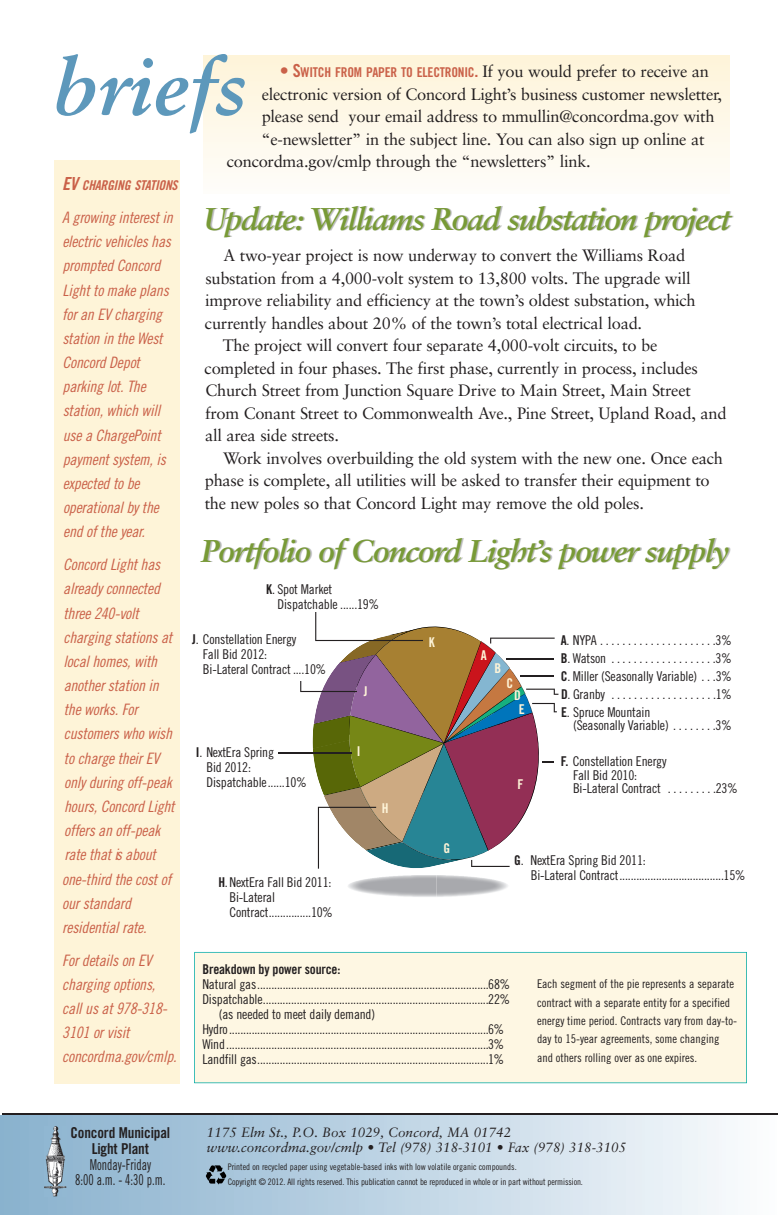
<style>
.page{position:relative;width:783px;height:1215px;background:#fff}
.page>*{position:absolute;margin:0;border:0;box-sizing:border-box;transform-origin:0 0}
.t1{font:italic 700 79.5px "Sabon";color:#5d98bb}
.t2{font:italic 700 31.5px "Sabon";letter-spacing:-.045em;color:#789a36}
.t3{font:16.5px "Sabon";letter-spacing:-.015em;color:#231f20}
.t4{font:15.75px/24.2px "Trade Gothic Cond Eighteen Obl";letter-spacing:-.015em;color:#ca6149}
.t5{font:15px/15.8px "Trade Gothic Cond Eighteen";color:#231f20;text-align:center;scale:.8 1}
.t6{font:15px/15.8px "Trade Gothic Bold Cond Twenty";letter-spacing:-.01em;color:#231f20;text-align:center}
.t7{font:13.5px/15px "Trade Gothic Cond Eighteen";letter-spacing:-.015em;color:#231f20}
.t8{font:italic 13.5px/15px "Sabon";color:#231f20}
.t9{font:13.5px "Trade Gothic Bold Cond Twenty";letter-spacing:-.015em;color:#231f20}
.t10{font:13.5px "Trade Gothic Bold Cond Twenty Obl";letter-spacing:-.02em;color:#ca6149}
.t11{font:13.5px/14.4px "Trade Gothic Bold Cond Twenty";color:#fef4d8;text-align:center}
.t12{font:12px/18.3px "Trade Gothic Cond Eighteen";color:#231f20}
.t13{font:9px/15px "Trade Gothic Cond Eighteen";letter-spacing:-.015em;color:#231f20}
.s1{font-family:"Trade Gothic Bold Cond Twenty";font-size:18px;color:#ca6149}
.s2{font-family:"Trade Gothic Bold Cond Twenty";font-size:13.5px;color:#ca6149}
.s3{font-size:18px}
.s4{font-family:"Trade Gothic Bold Cond Twenty"}
</style>
<div class="page">
<div style="left:194px;top:952px;width:553px;height:131px;background:#fef7e3"></div>
<img style="left:348px;top:875px;width:160px;height:22px">
<div style="left:0;top:1115px;width:776px;height:100px;background:linear-gradient(to right,#86afcd,#f9fbfd)"></div>
<hr style="left:2px;top:1114px;width:776px;height:1px;background:#231f20">
<img style="left:44px;top:1126px;width:22px;height:70px">
<div style="left:54px;top:160px;width:125px;height:924px;background:#fef4d8"></div>
<div style="left:203px;top:55px;width:526px;height:139px;background:linear-gradient(to bottom,#fef4d9,#fefdfa)"></div>
<svg style="left:206px;top:1165px;width:20px;height:20px"></svg>
<hr style="left:278px;top:752px;width:74px;height:2px;background:#231f20">
<svg style="left:300px;top:612px;width:258px;height:257px"></svg>
<h1 class="t1" style="left:53px;top:39px;width:194px">briefs</h1>
<p class="t3" style="left:280px;top:62px;width:431px"><span class="s1">• S</span><span class="s2">WITCH FROM PAPER TO ELECTRONIC</span><span class="s1">.</span> If you would prefer to receive an</p>
<p class="t3" style="left:262px;top:84px;width:462px">electronic version of Concord Light’s business customer newsletter,</p>
<p class="t3" style="left:262px;top:107px;width:454px">please send your email address to mmullin@concordma.gov with</p>
<p class="t3" style="left:262px;top:129px;width:444px">“e-newsletter” in the subject line. You can also sign up online at</p>
<p class="t3" style="left:227px;top:152px;width:365px">concordma.gov/cmlp through the “newsletters” link.</p>
<p class="t10" style="left:62px;top:177px;width:117px"><span class="s3">EV</span> CHARGING STATIONS</p>
<p class="t4" style="left:62px;top:205px;width:112px">A growing interest in electric vehicles has prompted Concord<br>Light to make plans for an EV charging station in the West<br>Concord Depot parking lot. The station, which will use a ChargePoint payment system, is expected to be operational by the end of the year.</p>
<p class="t4" style="left:62px;top:552px;width:114px">Concord Light has already connected three 240-volt charging stations at local homes, with another station in the works. For customers who wish to charge their EV only during off-peak hours, Concord Light offers an off-peak rate that is about one-third the cost of our standard residential rate.</p>
<p class="t4" style="left:62px;top:948px;width:116px">For details on EV charging options, call us at 978-318-<br>3101 or visit concordma.gov/cmlp.</p>
<h2 class="t2" style="left:204px;top:200px;width:529px">Update: Williams Road substation project</h2>
<p class="t3" style="left:224px;top:245px;width:463px">A two-year project is now underway to convert the Williams Road</p>
<p class="t3" style="left:205px;top:268px;width:487px">substation from a 4,000-volt system to 13,800 volts. The upgrade will</p>
<p class="t3" style="left:205px;top:291px;width:492px">improve reliability and efficiency at the town’s oldest substation, which</p>
<p class="t3" style="left:205px;top:313px;width:439px">currently handles about 20% of the town’s total electrical load.</p>
<p class="t3" style="left:223px;top:336px;width:436px">The project will convert four separate 4,000-volt circuits, to be</p>
<p class="t3" style="left:205px;top:358px;width:495px">completed in four phases. The first phase, currently in process, includes</p>
<p class="t3" style="left:205px;top:380px;width:487px">Church Street from Junction Square Drive to Main Street, Main Street</p>
<p class="t3" style="left:205px;top:403px;width:523px">from Conant Street to Commonwealth Ave., Pine Street, Upland Road, and</p>
<p class="t3" style="left:205px;top:426px;width:135px">all area side streets.</p>
<p class="t3" style="left:223px;top:448px;width:501px">Work involves overbuilding the old system with the new one. Once each</p>
<p class="t3" style="left:205px;top:471px;width:506px">phase is complete, all utilities will be asked to transfer their equipment to</p>
<p class="t3" style="left:205px;top:493px;width:441px">the new poles so that Concord Light may remove the old poles.</p>
<h2 class="t2" style="left:201px;top:532px;width:530px">Portfolio of Concord Light’s power supply</h2>
<p class="t7" style="left:278px;top:582px;width:103px;text-indent:-11px"><span class="s4">K</span>. Spot Market<br>Dispatchable ......19%</p>
<p class="t7" style="left:203px;top:632px;width:125px;text-indent:-11px"><span class="s4">J</span>. Constellation Energy<br>Fall Bid 2012:<br>Bi-Lateral Contract ....10%</p>
<p class="t7" style="left:206px;top:744px;width:102px;text-indent:-11px"><span class="s4">I</span>. NextEra Spring<br>Bid 2012:<br>Dispatchable......10%</p>
<p class="t7" style="left:229px;top:874px;width:105px;text-indent:-11px"><span class="s4">H</span>.NextEra Fall Bid 2011:<br>Bi-Lateral<br>Contract...............10%</p>
<p class="t11" style="left:364px;top:684px;width:5px">J</p>
<p class="t11" style="left:357px;top:744px;width:5px">I</p>
<p class="t11" style="left:382px;top:801px;width:8px">H</p>
<p class="t11" style="left:429px;top:635px;width:7px">K</p>
<p class="t11" style="left:443px;top:841px;width:8px">G</p>
<p class="t11" style="left:481px;top:648px;width:7px">A</p>
<p class="t11" style="left:494px;top:661px;width:8px">B</p>
<p class="t11" style="left:507px;top:676px;width:8px">C</p>
<p class="t11" style="left:514px;top:688px;width:12px">D<br>E</p>
<p class="t11" style="left:518px;top:777px;width:7px">F</p>
<p class="t7" style="left:561px;top:631px;width:173px;line-height:18px;text-align:justify"><span class="s4">A</span>. NYPA . . . . . . . . . . . . . . . . . . . . .3% <span class="s4">B</span>. Watson . . . . . . . . . . . . . . . . . . .3% <span class="s4">C</span>. Miller (Seasonally Variable) . . .3% <span class="s4">D</span>. Granby . . . . . . . . . . . . . . . . . . .1% <span class="s4">E</span>. Spruce Mountain</p>
<p class="t7" style="left:573px;top:718px;width:160px">(Seasonally Variable) . . . . . . . .3%</p>
<p class="t7" style="left:573px;top:754px;width:166px;line-height:13.5px;text-indent:-12px"><span class="s4">F.</span> Constellation Energy<br>Fall Bid 2010:<br>Bi-Lateral Contract . . . . . . . . .23%</p>
<p class="t7" style="left:531px;top:853px;width:216px;text-indent:-17px"><span class="s4">G</span>. NextEra Spring Bid 2011:<br>Bi-Lateral Contract.....................................15%</p>
<p class="t9" style="left:202px;top:961px;width:139px">Breakdown by power source:</p>
<p class="t7" style="left:202px;top:977px;width:309px">Natural gas..................................................................................68%</p>
<p class="t7" style="left:202px;top:992px;width:309px">Dispatchable................................................................................22%</p>
<p class="t7" style="left:219px;top:1007px;width:158px">(as needed to meet daily demand)</p>
<p class="t7" style="left:202px;top:1022px;width:304px">Hydro............................................................................................6%</p>
<p class="t7" style="left:202px;top:1037px;width:304px">Wind.............................................................................................3%</p>
<p class="t7" style="left:202px;top:1052px;width:304px">Landfill gas..................................................................................1%</p>
<p class="t12" style="left:537px;top:975px;width:202px">Each segment of the pie represents a separate contract with a separate entity for a specified energy time period. Contracts vary from day-to&shy;day to 15-year agreements, some changing and others rolling over as one expires.</p>
<p class="t6" style="left:70px;top:1125px;width:101px">Concord Municipal<br>Light Plant</p>
<p class="t5" style="left:75px;top:1156px;width:114px">Monday-Friday<br>8:00 a.m. - 4:30 p.m.</p>
<p class="t8" style="left:207px;top:1125px;width:421px">1175 Elm St., P.O. Box 1029, Concord, MA 01742 www.concordma.gov/cmlp • Tel (978) 318-3101 • Fax (978) 318-3105</p>
<p class="t13" style="left:228px;top:1159px;width:357px">Printed on recycled paper using vegetable-based inks with low volatile organic compounds.<br>Copyright © 2012. All rights reserved. This publication cannot be reproduced in whole or in part without permission.</p>
</div>
